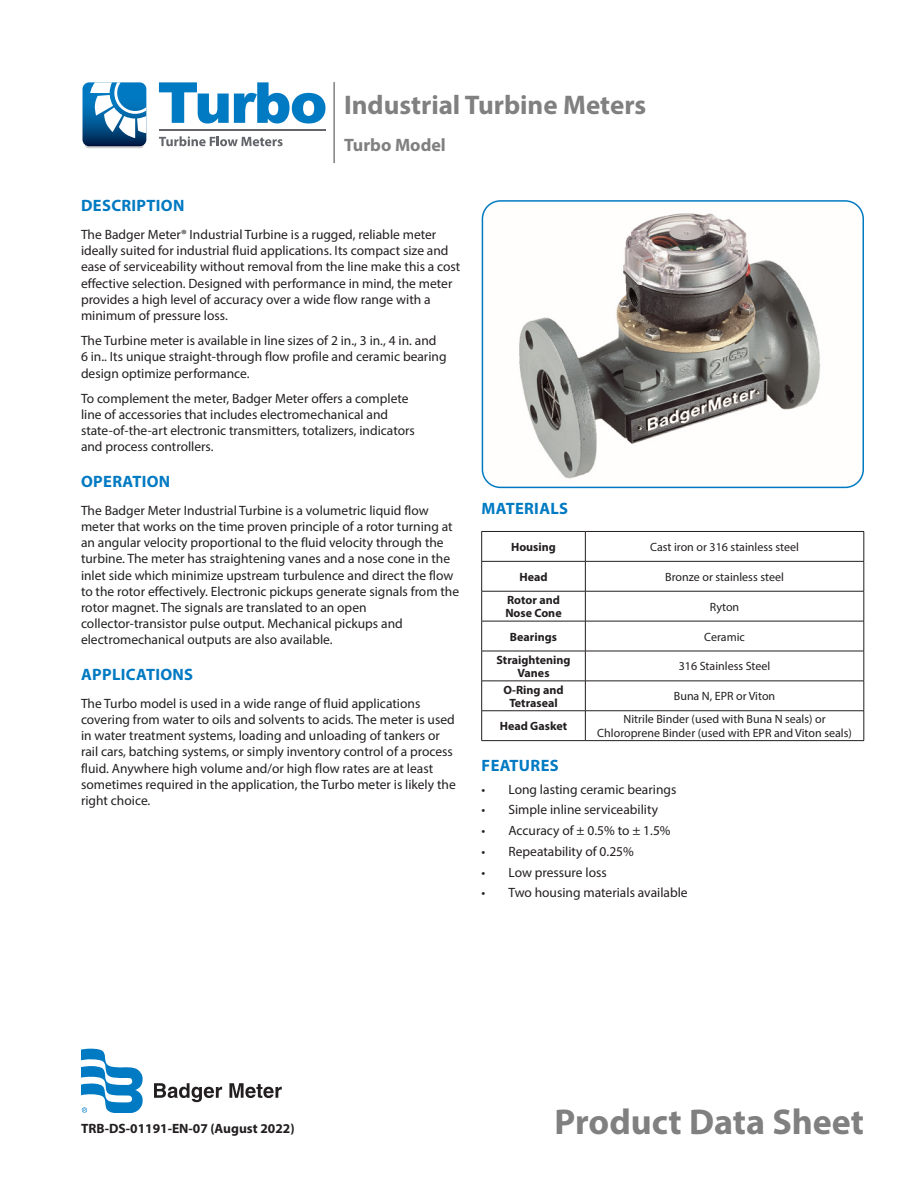
<style>
.page{position:relative;width:918px;height:1188px;background:#fff}
.page>*{position:absolute;margin:0;border:0;box-sizing:border-box;transform-origin:0 0}
.t1{font:700 36px "Myriad Pro";color:#7f807f}
.t2{font:700 27px "Myriad Pro";color:#7f807f}
.t3{font:700 18px "Myriad Pro";color:#7f807f}
.Heading_1{font:700 16.5px "Myriad Pro";letter-spacing:.02em;color:#007ac2}
.Body{font:13.5px/16.2px "Myriad Pro";color:#231f20}
.t4{font:700 13.5px "Myriad Pro";color:#231f20}
.Table_text_center{font:12px/13.5px "Myriad Pro";color:#231f20;text-align:center}
.Table_head_center{font:700 12px/13.5px "Myriad Pro";color:#231f20;text-align:center}
</style>
<div class="page">
<hr style="left:333px;top:82px;width:2px;height:81px;background:#7f807f">
<svg style="left:85px;top:141px;width:59px;height:7px"></svg>
<hr style="left:159px;top:130px;width:167px;height:1px;background:#63656a">
<svg style="left:159px;top:136px;width:124px;height:10px"></svg>
<svg style="left:82px;top:82px;width:64px;height:64px"></svg>
<svg style="left:159px;top:82px;width:167px;height:42px"></svg>
<img style="left:483px;top:201px;width:380px;height:286px">
<div style="left:482px;top:200px;width:382px;height:288px;border:2px solid #007ac2;border-radius:18px"></div>
<svg style="left:154px;top:1083px;width:68px;height:19px"></svg>
<svg style="left:229px;top:1083px;width:53px;height:15px"></svg>
<svg style="left:81px;top:1049px;width:62px;height:63px"></svg>
<hr style="left:482px;top:531px;width:103px;height:1px;background:#231f20">
<hr style="left:585px;top:531px;width:279px;height:1px;background:#231f20">
<hr style="left:482px;top:561px;width:103px;height:1px;background:#231f20">
<svg style="left:481px;top:532px;width:1px;height:59px"></svg>
<hr style="left:585px;top:561px;width:279px;height:1px;background:#231f20">
<svg style="left:585px;top:532px;width:1px;height:59px"></svg>
<svg style="left:864px;top:532px;width:1px;height:59px"></svg>
<hr style="left:482px;top:591px;width:103px;height:1px;background:#231f20">
<hr style="left:481px;top:591px;width:1px;height:30px;background:#231f20">
<hr style="left:585px;top:591px;width:279px;height:1px;background:#231f20">
<hr style="left:585px;top:591px;width:1px;height:30px;background:#231f20">
<hr style="left:864px;top:591px;width:1px;height:30px;background:#231f20">
<hr style="left:482px;top:621px;width:103px;height:1px;background:#231f20">
<hr style="left:481px;top:621px;width:1px;height:30px;background:#231f20">
<hr style="left:585px;top:621px;width:279px;height:1px;background:#231f20">
<hr style="left:585px;top:621px;width:1px;height:30px;background:#231f20">
<hr style="left:864px;top:621px;width:1px;height:30px;background:#231f20">
<hr style="left:482px;top:651px;width:103px;height:1px;background:#231f20">
<hr style="left:481px;top:651px;width:1px;height:30px;background:#231f20">
<hr style="left:585px;top:651px;width:279px;height:1px;background:#231f20">
<hr style="left:585px;top:651px;width:1px;height:30px;background:#231f20">
<hr style="left:864px;top:651px;width:1px;height:30px;background:#231f20">
<hr style="left:482px;top:681px;width:103px;height:1px;background:#231f20">
<hr style="left:481px;top:681px;width:1px;height:30px;background:#231f20">
<hr style="left:585px;top:681px;width:279px;height:1px;background:#231f20">
<hr style="left:585px;top:681px;width:1px;height:30px;background:#231f20">
<hr style="left:864px;top:681px;width:1px;height:30px;background:#231f20">
<hr style="left:482px;top:710px;width:103px;height:1px;background:#231f20">
<svg style="left:481px;top:711px;width:1px;height:29px"></svg>
<hr style="left:585px;top:710px;width:279px;height:1px;background:#231f20">
<svg style="left:585px;top:711px;width:1px;height:29px"></svg>
<svg style="left:864px;top:711px;width:1px;height:29px"></svg>
<hr style="left:482px;top:740px;width:103px;height:1px;background:#231f20">
<hr style="left:585px;top:740px;width:279px;height:1px;background:#231f20">
<h2 class="t2" style="left:344px;top:87px;width:304px">Industrial Turbine Meters</h2>
<h3 class="t3" style="left:344px;top:134px;width:103px">Turbo Model</h3>
<p class="Heading_1" style="left:81px;top:195px;width:105px">DESCRIPTION</p>
<p class="Body" style="left:81px;top:226px;width:381px">The Badger Meter® Industrial Turbine is a rugged, reliable meter ideally suited for industrial fluid applications. Its compact size and ease of serviceability without removal from the line make this a cost effective selection. Designed with performance in mind, the meter provides a high level of accuracy over a wide flow range with a minimum of pressure loss.</p>
<p class="Body" style="left:81px;top:332px;width:367px">The Turbine meter is available in line sizes of 2 in., 3 in., 4 in. and<br>6 in.. Its unique straight-through flow profile and ceramic bearing design optimize performance.</p>
<p class="Body" style="left:81px;top:390px;width:335px">To complement the meter, Badger Meter offers a complete line of accessories that includes electromechanical and state-of-the-art electronic transmitters, totalizers, indicators and process controllers.</p>
<p class="Heading_1" style="left:81px;top:471px;width:91px">OPERATION</p>
<p class="Body" style="left:81px;top:502px;width:380px">The Badger Meter Industrial Turbine is a volumetric liquid flow meter that works on the time proven principle of a rotor turning at an angular velocity proportional to the fluid velocity through the turbine. The meter has straightening vanes and a nose cone in the inlet side which minimize upstream turbulence and direct the flow to the rotor effectively. Electronic pickups generate signals from the rotor magnet. The signals are translated to an open collector-transistor pulse output. Mechanical pickups and electromechanical outputs are also available.</p>
<p class="Heading_1" style="left:81px;top:664px;width:114px">APPLICATIONS</p>
<p class="Body" style="left:81px;top:695px;width:376px">The Turbo model is used in a wide range of fluid applications covering from water to oils and solvents to acids. The meter is used in water treatment systems, loading and unloading of tankers or rail cars, batching systems, or simply inventory control of a process fluid. Anywhere high volume and/or high flow rates are at least sometimes required in the application, the Turbo meter is likely the right choice.</p>
<p class="Heading_1" style="left:482px;top:498px;width:88px">MATERIALS</p>
<p class="Table_head_center" style="left:511px;top:540px;width:46px">Housing</p>
<p class="Table_text_center" style="left:650px;top:540px;width:150px">Cast iron or 316 stainless steel</p>
<p class="Table_head_center" style="left:519px;top:570px;width:30px">Head</p>
<p class="Table_text_center" style="left:665px;top:570px;width:120px">Bronze or stainless steel</p>
<p class="Table_head_center" style="left:505px;top:593px;width:58px;text-align:left">Rotor and<br>Nose Cone</p>
<p class="Table_text_center" style="left:710px;top:600px;width:31px">Ryton</p>
<p class="Table_head_center" style="left:510px;top:629px;width:49px">Bearings</p>
<p class="Table_text_center" style="left:704px;top:630px;width:42px">Ceramic</p>
<p class="Table_head_center" style="left:497px;top:652px;width:75px">Straightening<br>Vanes</p>
<p class="Table_text_center" style="left:679px;top:659px;width:93px">316 Stainless Steel</p>
<p class="Table_head_center" style="left:503px;top:682px;width:62px">O-Ring and<br>Tetraseal</p>
<p class="Table_text_center" style="left:674px;top:689px;width:103px">Buna N, EPR or Viton</p>
<p class="Table_head_center" style="left:500px;top:719px;width:69px">Head Gasket</p>
<p class="Table_text_center" style="left:597px;top:712px;width:256px">Nitrile Binder (used with Buna N seals) or<br>Chloroprene Binder (used with EPR and Viton seals)</p>
<p class="Heading_1" style="left:482px;top:755px;width:79px">FEATURES</p>
<p class="Body" style="left:482px;top:781px;width:196px">• Long lasting ceramic bearings</p>
<p class="Body" style="left:482px;top:802px;width:178px">• Simple inline serviceability</p>
<p class="Body" style="left:482px;top:822px;width:191px">• Accuracy of ± 0.5% to ± 1.5%</p>
<p class="Body" style="left:482px;top:843px;width:154px">• Repeatability of 0.25%</p>
<p class="Body" style="left:482px;top:864px;width:127px">• Low pressure loss</p>
<p class="Body" style="left:482px;top:884px;width:208px">• Two housing materials available</p>
<p class="t4" style="left:81px;top:1120px;width:215px">TRB-DS-01191-EN-07 (August 2022)</p>
<h1 class="t1" style="left:555px;top:1098px;width:311px">Product Data Sheet</h1>
</div>
